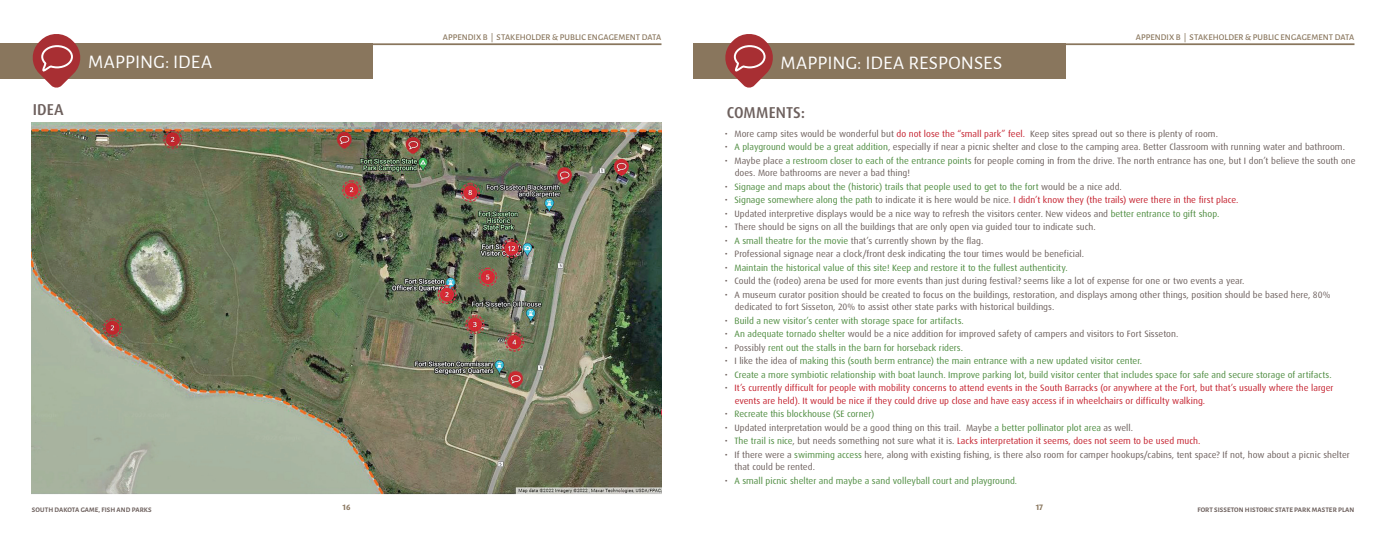
<style>
.page{position:relative;width:1386px;height:536px;background:#fff}
.page>*{position:absolute;margin:0;border:0;box-sizing:border-box;transform-origin:0 0}
.t1{font:19.25px "Alegreya Sans";letter-spacing:.005em;color:#fff}
.t2{font:500 15.75px "Dax Pro";letter-spacing:.005em;color:#6d605d}
.t3{font:9.19px/12.2px "Dax Pro";color:#6d605d}
.t4{font:9.19px "Dax Pro";letter-spacing:.005em;color:#4e8c40}
.t5{font:9.19px/12.2px "Dax Pro";color:#c4202d}
.t6{font:500 8.75px "Alegreya Sans";letter-spacing:.01em;color:#89765d}
.t7{font:700 7.88px "Dax Pro";color:#89765d}
.t8{font:700 7px "Alegreya Sans";letter-spacing:.02em;color:#6d605d}
.s1{color:#c4202d}
.s2{color:#4e8c40}
.s3{color:#6d605d}
.s4{font-size:8.75px}
</style>
<div class="page">
<hr style="left:0;top:43px;width:662px;height:2px;background:#89765d">
<hr style="left:724px;top:43px;width:630px;height:2px;background:#89765d">
<div style="left:0;top:43px;width:372px;height:36px;background:#89765d"></div>
<div style="left:693px;top:43px;width:372px;height:36px;background:#89765d"></div>
<img style="left:32px;top:122px;width:630px;height:372px">
<svg style="left:32px;top:34px;width:49px;height:54px"></svg>
<svg style="left:725px;top:34px;width:48px;height:54px"></svg>
<h1 class="t1" style="left:88px;top:49px;width:125px">MAPPING: IDEA</h1>
<p class="t6" style="left:443px;top:30px;width:220px">APPENDIX B | STAKEHOLDER &amp; PUBLIC ENGAGEMENT DATA</p>
<p class="t6" style="left:1136px;top:30px;width:220px">APPENDIX B | STAKEHOLDER &amp; PUBLIC ENGAGEMENT DATA</p>
<h1 class="t1" style="left:781px;top:49px;width:223px">MAPPING: IDEA RESPONSES</h1>
<h2 class="t2" style="left:33px;top:100px;width:32px">IDEA</h2>
<h2 class="t2" style="left:727px;top:103px;width:80px">COMMENTS:</h2>
<p class="t3" style="left:725px;top:128px;width:495px">• More camp sites would be wonderful but <span class="s1">do not lose the “small park” feel.</span> Keep sites spread out so there is plenty of room.</p>
<p class="t3" style="left:725px;top:141px;width:622px">• <span class="s2">A playground would be a great addition</span>, especially if near a picnic shelter and close to the camping area. Better Classroom with running water and bathroom.</p>
<p class="t3" style="left:735px;top:155px;width:623px;text-indent:-10px">• Maybe place <span class="s2">a restroom closer to each of the entrance points</span> for people coming in from the drive. The north entrance has one, but I don’t believe the south one does. More bathrooms are never a bad thing!</p>
<p class="t4" style="left:725px;top:180px;width:399px"><span class="s3">•</span> Signage and maps about the (historic) trails that people used to get to the fort <span class="s3">would be a nice add.</span></p>
<p class="t5" style="left:725px;top:194px;width:515px"><span class="s3">•</span> <span class="s2">Signage somewhere along the path</span> <span class="s3">to indicate it is here would be nice.</span> I didn’t know they (the trails) were there in the first place.</p>
<p class="t3" style="left:725px;top:207px;width:496px">• Updated interpretive displays would be a nice way to refresh the visitors center. New videos and <span class="s2">better entrance to gift shop.</span></p>
<p class="t3" style="left:725px;top:221px;width:373px">• There should be signs on all the buildings that are only open via guided tour to indicate such.</p>
<p class="t3" style="left:725px;top:234px;width:260px">• <span class="s2">A small theatre for the movie</span> that’s currently shown by the flag.</p>
<p class="t3" style="left:725px;top:248px;width:361px">• Professional signage near a clock/front desk indicating the tour times would be beneficial.</p>
<p class="t4" style="left:725px;top:262px;width:344px"><span class="s3">•</span> Maintain the historical value of this site! Keep and restore it to the fullest authenticity.</p>
<p class="t3" style="left:725px;top:275px;width:521px">• Could the (rodeo) arena be used for more events than just during festival? seems like a lot of expense for one or two events a year.</p>
<p class="t3" style="left:735px;top:288px;width:597px;text-indent:-10px">• A museum curator position should be created to focus on the buildings, restoration, and displays among other things, position should be based here, 80% dedicated to fort Sisseton, 20% to assist other state parks with historical buildings.</p>
<p class="t4" style="left:725px;top:314px;width:241px"><span class="s3">•</span> Build a new visitor’s center with storage space for artifacts.</p>
<p class="t3" style="left:725px;top:328px;width:455px">• <span class="s2">An adequate tornado shelter</span> would be a nice addition for improved safety of campers and visitors to Fort Sisseton.</p>
<p class="t4" style="left:725px;top:341px;width:240px"><span class="s3">• Possibly</span> rent out the stalls in the barn for horseback riders.</p>
<p class="t4" style="left:725px;top:355px;width:419px"><span class="s3">• I like the idea of</span> making this (south berm entrance) the main entrance with a new updated visitor center.</p>
<p class="t4" style="left:725px;top:368px;width:608px"><span class="s3">•</span> Create a more symbiotic relationship with boat launch. Improve parking lot, build visitor center that includes space for safe and secure storage of artifacts.</p>
<p class="t5" style="left:735px;top:382px;width:600px;text-indent:-10px"><span class="s3">•</span> It’s currently difficult for people with mobility concerns to attend events in the South Barracks (or anywhere at the Fort, but that’s usually where the larger events are held). It would be nice if they could drive up close and have easy access if in wheelchairs or difficulty walking.</p>
<p class="t4" style="left:725px;top:408px;width:151px"><span class="s3">•</span> Recreate this blockhouse (SE corner)</p>
<p class="t3" style="left:725px;top:421px;width:410px">• Updated interpretation would be a good thing on this trail. Maybe <span class="s2">a better pollinator plot area</span> as well.</p>
<p class="t5" style="left:725px;top:434px;width:477px"><span class="s3">•</span> <span class="s2">The trail is nice</span><span class="s3">, but needs something not sure what it is.</span> Lacks interpretation it seems, does not seem to be used much.</p>
<p class="t3" style="left:734px;top:448px;width:617px;text-indent:-10px">• If there were a <span class="s2">swimming access</span> here, along with existing fishing, is there also room for camper hookups/cabins, tent space? If not, how about a picnic shelter that could be rented.</p>
<p class="t4" style="left:725px;top:475px;width:294px"><span class="s3">•</span> A small picnic shelter and maybe a sand volleyball court and playground<span class="s4">.</span></p>
<p class="t8" style="left:32px;top:504px;width:121px">SOUTH DAKOTA GAME, FISH AND PARKS</p>
<p class="t7" style="left:343px;top:502px;width:9px">16</p>
<p class="t7" style="left:1036px;top:502px;width:9px">17</p>
<p class="t8" style="left:1197px;top:504px;width:159px">FORT SISSETON HISTORIC STATE PARK MASTER PLAN</p>
</div>
